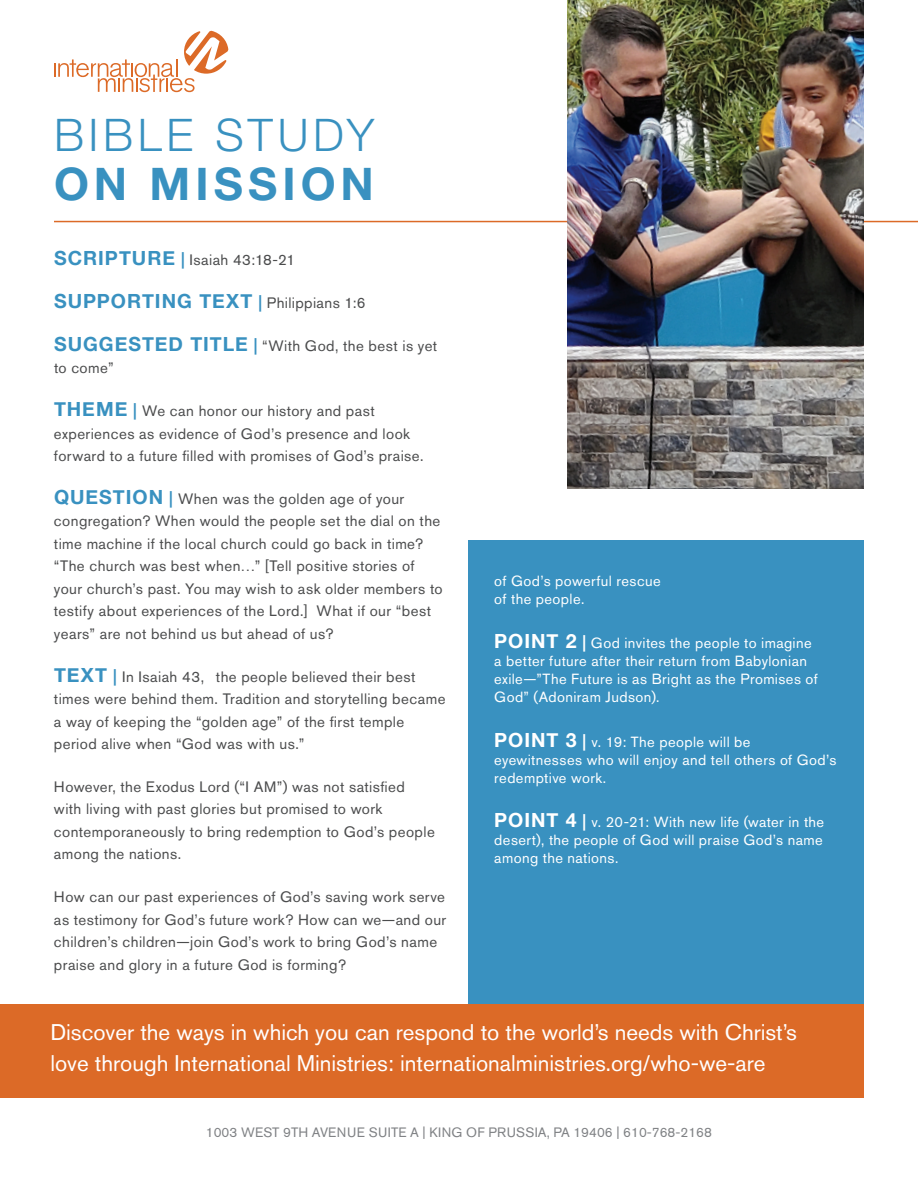
<style>
.page{position:relative;width:918px;height:1188px;background:#fff}
.page>*{position:absolute;margin:0;border:0;box-sizing:border-box;transform-origin:0 0}
.t1{font:300 45px "Helvetica Neue LT Std";letter-spacing:.105em;color:#3991c0}
.t2{font:700 45px "Helvetica Neue LT Std";letter-spacing:.11em;color:#3991c0}
.t3{font:22.5px/31.5px "Akzidenz Grotesk BE";color:#fff}
.t4{font:700 19.5px "Helvetica Neue";letter-spacing:.05em;color:#3991c0}
.t5{font:15px/22.5px "Akzidenz Grotesk BE";letter-spacing:.025em;color:#4b4c4d}
.t6{font:14.7px/18px "Akzidenz Grotesk BE";letter-spacing:.03em;color:#fff}
.t7{font:13.5px "Akzidenz Grotesk BE";color:#808285}
.s1{font-family:"Helvetica Neue";font-weight:700;font-size:19.5px;color:#3991c0}
.s2{font-family:"Helvetica Neue";font-weight:700;font-size:16.5px;color:#3991c0}
.s3{font-size:16.5px}
.s4{font-family:"Akzidenz Grotesk BE";font-weight:400;font-size:15px;color:#4b4c4d}
.s5{font-family:"Helvetica Neue";font-weight:700;font-size:19.5px}
.s6{font-family:"Helvetica Neue";font-weight:700;font-size:16.5px}
</style>
<div class="page">
<hr style="left:54px;top:221px;width:864px;height:1px;background:#dc6a27">
<div style="left:468px;top:540px;width:396px;height:464px;background:#3991c0"></div>
<img style="left:567px;top:0;width:297px;height:488px">
<svg style="left:54px;top:31px;width:174px;height:61px"></svg>
<div style="left:0;top:1004px;width:864px;height:94px;background:#dc6a27"></div>
<h1 class="t1" style="left:54px;top:107px;width:322px">BIBLE STUDY</h1>
<h1 class="t2" style="left:54px;top:156px;width:321px">ON MISSION</h1>
<p class="t5" style="left:54px;top:249px;width:243px"><span class="s1">SCRIPTURE</span> <span class="s2">|</span> Isaiah 43:18-21</p>
<h3 class="t4" style="left:54px;top:286px;width:313px">SUPPORTING TEXT <span class="s3">|</span> <span class="s4">Philippians 1:6</span></h3>
<p class="t5" style="left:54px;top:334px;width:385px"><span class="s1">SUGGESTED TITLE</span> <span class="s2">|</span> “With God, the best is yet to come”</p>
<p class="t5" style="left:54px;top:400px;width:371px"><span class="s1">THEME</span> <span class="s2">|</span> We can honor our history and past experiences as evidence of God’s presence and look forward to a future filled with promises of God’s praise.</p>
<p class="t5" style="left:54px;top:487px;width:390px"><span class="s1">QUESTION</span> <span class="s2">|</span> When was the golden age of your congregation? When would the people set the dial on the time machine if the local church could go back in time? “The church was best when…” [Tell positive stories of your church’s past. You may wish to ask older members to testify about experiences of the Lord.] What if our “best years” are not behind us but ahead of us?</p>
<p class="t5" style="left:54px;top:665px;width:393px"><span class="s1">TEXT</span> <span class="s2">|</span> In Isaiah 43, the people believed their best times were behind them. Tradition and storytelling became a way of keeping the “golden age” of the first temple period alive when “God was with us.”</p>
<p class="t5" style="left:54px;top:775px;width:382px">However, the Exodus Lord (“I AM”) was not satisfied with living with past glories but promised to work contemporaneously to bring redemption to God’s people among the nations.</p>
<p class="t5" style="left:54px;top:886px;width:394px">How can our past experiences of God’s saving work serve as testimony for God’s future work? How can we—and our children’s children—join God’s work to bring God’s name praise and glory in a future God is forming?</p>
<p class="t6" style="left:494px;top:572px;width:168px">of God’s powerful rescue of the people.</p>
<p class="t6" style="left:494px;top:634px;width:325px"><span class="s5">POINT 2</span> <span class="s6">|</span> God invites the people to imagine a better future after their return from Babylonian exile—”The Future is as Bright as the Promises of God” (Adoniram Judson).</p>
<p class="t6" style="left:494px;top:732px;width:344px"><span class="s5">POINT 3</span> <span class="s6">|</span> v. 19: The people will be eyewitnesses who will enjoy and tell others of God’s redemptive work.</p>
<p class="t6" style="left:494px;top:813px;width:331px;text-align:justify"><span class="s5">POINT 4</span> <span class="s6">|</span> v. 20-21: With new life (water in the desert), the people of God will praise God’s name among the nations.</p>
<h2 class="t3" style="left:50px;top:1016px;width:748px">Discover the ways in which you can respond to the world’s needs with Christ’s love through International Ministries: internationalministries.org/who-we-are</h2>
<p class="t7" style="left:206px;top:1124px;width:508px">1003 WEST 9TH AVENUE SUITE A | KING OF PRUSSIA, PA 19406 | 610-768-2168</p>
</div>
